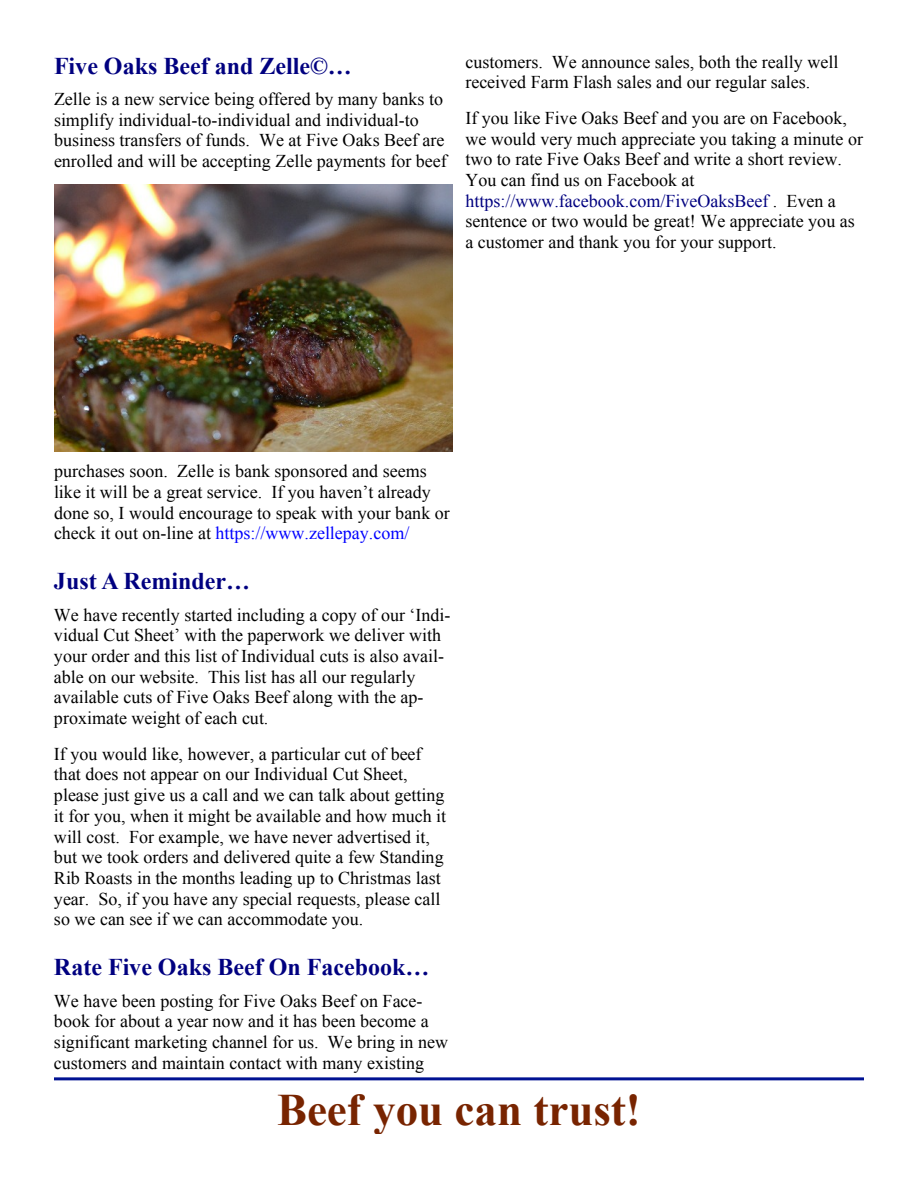
<style>
.page{position:relative;width:918px;height:1188px;background:#fff}
.page>*{position:absolute;margin:0;border:0;box-sizing:border-box;transform-origin:0 0}
.t1{font:700 45px "Times New Roman";color:#782400}
.t2{font:700 24px "Times New Roman";color:#000080}
.t3{font:18px/20.7px "Times New Roman";color:#000}
.s1{color:#000080}
.s2{color:#00f}
</style>
<div class="page">
<hr style="left:54px;top:1077px;width:810px;height:3px;background:#001293">
<img style="left:54px;top:184px;width:398px;height:267px">
<h2 class="t2" style="left:54px;top:57px;width:299px">Five Oaks Beef and Zelle©…</h2>
<p class="t3" style="left:54px;top:90px;width:394px">Zelle is a new service being offered by many banks to simplify individual-to-individual and individual-to business transfers of funds. We at Five Oaks Beef are enrolled and will be accepting Zelle payments for beef</p>
<p class="t3" style="left:465px;top:53px;width:375px">customers. We announce sales, both the really well received Farm Flash sales and our regular sales.</p>
<p class="t3" style="left:465px;top:109px;width:399px">If you like Five Oaks Beef and you are on Facebook, we would very much appreciate you taking a minute or two to rate Five Oaks Beef and write a short review.<br>You can find us on Facebook at <span class="s1">https://www.facebook.com/FiveOaksBeef</span> . Even a sentence or two would be great! We appreciate you as a customer and thank you for your support.</p>
<p class="t3" style="left:54px;top:463px;width:397px">purchases soon. Zelle is bank sponsored and seems like it will be a great service. If you haven’t already done so, I would encourage to speak with your bank or check it out on-line at <span class="s2">https://www.zellepay.com/</span></p>
<h2 class="t2" style="left:54px;top:573px;width:198px">Just A Reminder…</h2>
<p class="t3" style="left:54px;top:606px;width:398px">We have recently started including a copy of our ‘Indi&shy;vidual Cut Sheet’ with the paperwork we deliver with your order and this list of Individual cuts is also avail&shy;able on our website. This list has all our regularly available cuts of Five Oaks Beef along with the ap&shy;proximate weight of each cut.</p>
<p class="t3" style="left:54px;top:745px;width:394px">If you would like, however, a particular cut of beef that does not appear on our Individual Cut Sheet, please just give us a call and we can talk about getting it for you, when it might be available and how much it will cost. For example, we have never advertised it, but we took orders and delivered quite a few Standing Rib Roasts in the months leading up to Christmas last year. So, if you have any special requests, please call so we can see if we can accommodate you.</p>
<h2 class="t2" style="left:54px;top:959px;width:377px">Rate Five Oaks Beef On Facebook…</h2>
<p class="t3" style="left:54px;top:992px;width:396px">We have been posting for Five Oaks Beef on Face&shy;book for about a year now and it has been become a significant marketing channel for us. We bring in new customers and maintain contact with many existing</p>
<h1 class="t1" style="left:277px;top:1095px;width:365px">Beef you can trust!</h1>
</div>
